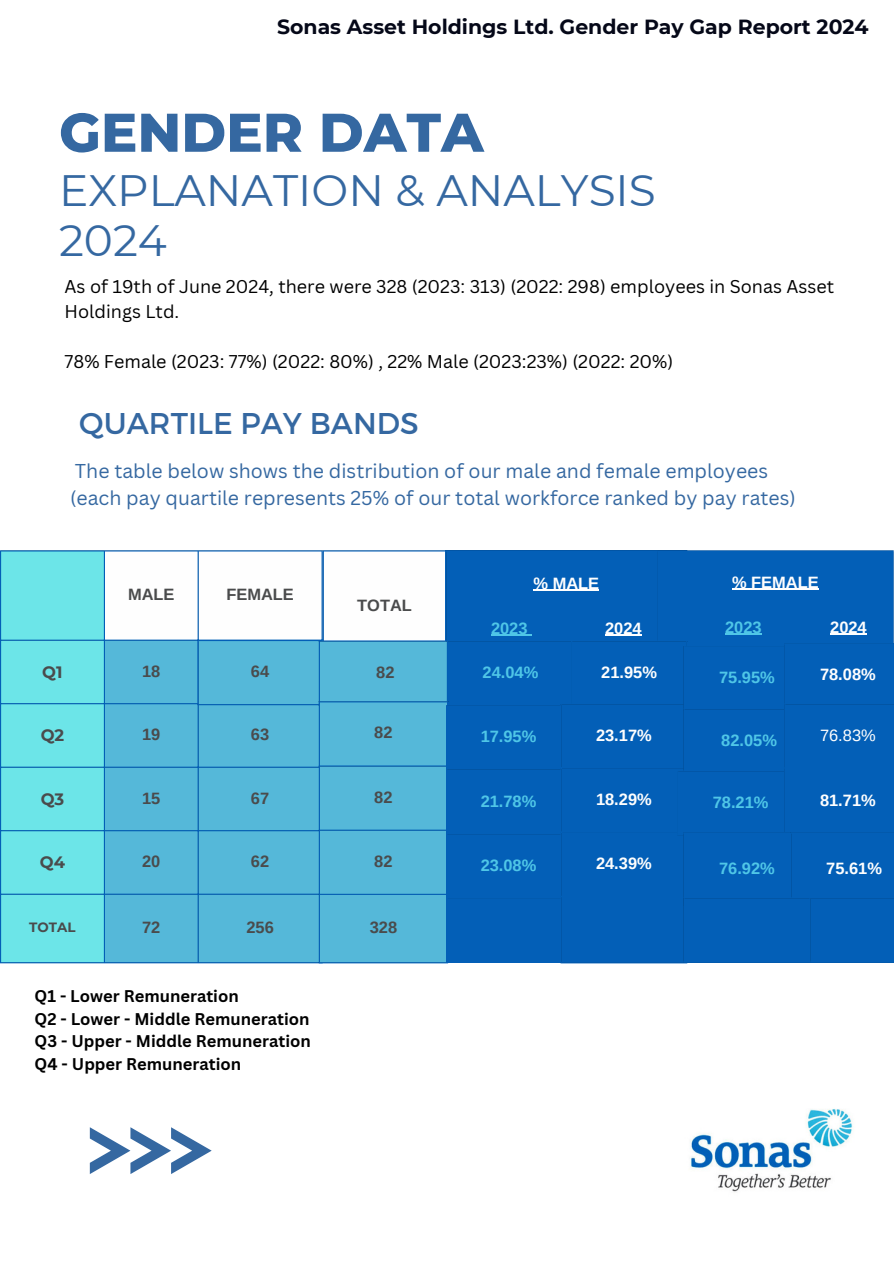
<style>
.page{position:relative;width:894px;height:1264px;background:#fff}
.page>*{position:absolute;margin:0;border:0;box-sizing:border-box;transform-origin:0 0}
.t1{font:800 54.3px "Montserrat";color:#3568a1}
.t2{font:43.8px/50.7px "Montserrat";color:#3568a1}
.t3{font:30px "Montserrat";color:#3568a1}
.t4{font:700 20.4px "Montserrat";color:#050818}
.t5{font:19.5px/27px "Canva Sans";color:#3568a1}
.t6{font:18px/24.8px "Canva Sans";color:#000}
.t7{font:700 16.5px/22.5px "Canva Sans";color:#000}
.t8{font:700 16.5px "Arimo";color:#4fc6e7}
.t9{font:700 16.5px "Arimo";color:#4a4b4c}
.t10{font:700 16.5px "Arimo";color:#fefefe}
.t11{font:700 16.5px "Arimo";color:#fff}
.t12{font:700 16.5px "Montserrat";color:#4a4b4c}
.t13{font:16.5px "Arimo";color:#fff}
.t14{font:700 13.5px "Montserrat";color:#4a4b4c}
</style>
<div class="page">
<svg style="left:90px;top:1127px;width:121px;height:47px"></svg>
<div style="left:657px;top:550px;width:236px;height:110px;background:#035fb7"></div>
<hr style="left:731px;top:588px;width:87px;height:1px;background:#fefefe">
<hr style="left:725px;top:633px;width:36px;height:1px;background:#4fc6e7">
<hr style="left:830px;top:633px;width:36px;height:1px;background:#fefefe">
<svg style="left:0;top:550px;width:686px;height:413px;background:#4ba4d2"></svg>
<hr style="left:560px;top:704px;width:1px;height:258px;background:#035fb7">
<hr style="left:560px;top:703px;width:127px;height:1px;background:#035fb7">
<hr style="left:560px;top:767px;width:127px;height:1px;background:#035fb7">
<hr style="left:560px;top:831px;width:127px;height:1px;background:#035fb7">
<hr style="left:560px;top:895px;width:127px;height:2px;background:#035fb7">
<hr style="left:560px;top:962px;width:127px;height:1px;background:#035fb7">
<img style="left:690px;top:1109px;width:163px;height:83px">
<div style="left:683px;top:646px;width:127px;height:64px;background:#035fb7"></div>
<hr style="left:683px;top:645px;width:127px;height:2px;background:#035fb7">
<div style="left:784px;top:643px;width:109px;height:65px;background:#035fb7"></div>
<hr style="left:893px;top:644px;width:1px;height:63px;background:#035fb7">
<div style="left:683px;top:708px;width:131px;height:65px;background:#035fb7"></div>
<div style="left:784px;top:703px;width:109px;height:65px;background:#035fb7"></div>
<hr style="left:893px;top:704px;width:1px;height:63px;background:#035fb7">
<div style="left:677px;top:770px;width:126px;height:65px;background:#035fb7"></div>
<div style="left:784px;top:767px;width:109px;height:68px;background:#035fb7"></div>
<hr style="left:893px;top:768px;width:1px;height:66px;background:#035fb7">
<div style="left:683px;top:832px;width:127px;height:74px;background:#035fb7"></div>
<div style="left:790px;top:832px;width:103px;height:74px;background:#035fb7"></div>
<hr style="left:893px;top:833px;width:1px;height:72px;background:#035fb7">
<div style="left:784px;top:897px;width:109px;height:65px;background:#035fb7"></div>
<hr style="left:893px;top:898px;width:1px;height:63px;background:#035fb7">
<div style="left:683px;top:897px;width:127px;height:65px;background:#035fb7"></div>
<p class="t4" style="left:277px;top:14px;width:593px">Sonas Asset Holdings Ltd. Gender Pay Gap Report 2024</p>
<p class="t1" style="left:59px;top:99px;width:426px">GENDER DATA</p>
<p class="t2" style="left:59px;top:165px;width:598px">EXPLANATION &amp; ANALYSIS<br>2024</p>
<p class="t6" style="left:65px;top:274px;width:771px">As of 19th of June 2024, there were 328 (2023: 313) (2022: 298) employees in Sonas Asset<br>Holdings Ltd.</p>
<p class="t6" style="left:65px;top:348px;width:610px">78% Female (2023: 77%) (2022: 80%) , 22% Male (2023:23%) (2022: 20%)</p>
<p class="t3" style="left:79px;top:403px;width:341px">QUARTILE PAY BANDS</p>
<p class="t5" style="left:70px;top:457px;width:727px">The table below shows the distribution of our male and female employees (each pay quartile represents 25% of our total workforce ranked by pay rates)</p>
<h3 class="t9" style="left:128px;top:585px;width:48px">MALE</h3>
<h1 class="t9" style="left:226px;top:585px;width:69px">FEMALE</h1>
<p class="t9" style="left:357px;top:596px;width:56px">TOTAL</p>
<p class="t11" style="left:533px;top:573px;width:67px">% MALE</p>
<p class="t8" style="left:491px;top:618px;width:38px">2023</p>
<p class="t11" style="left:605px;top:618px;width:38px">2024</p>
<p class="t12" style="left:42px;top:662px;width:22px">Q1</p>
<p class="t9" style="left:142px;top:661px;width:20px">18</p>
<p class="t9" style="left:251px;top:662px;width:20px">64</p>
<p class="t9" style="left:376px;top:662px;width:20px">82</p>
<p class="t8" style="left:482px;top:662px;width:57px">24.04%</p>
<p class="t10" style="left:601px;top:662px;width:57px">21.95%</p>
<h2 class="t12" style="left:41px;top:725px;width:25px">Q2</h2>
<h4 class="t9" style="left:142px;top:725px;width:20px">19</h4>
<p class="t9" style="left:251px;top:725px;width:20px">63</p>
<p class="t9" style="left:374px;top:723px;width:20px">82</p>
<p class="t8" style="left:480px;top:727px;width:57px">17.95%</p>
<p class="t10" style="left:596px;top:725px;width:57px">23.17%</p>
<p class="t12" style="left:41px;top:788px;width:25px">Q3</p>
<p class="t9" style="left:142px;top:788px;width:20px">15</p>
<p class="t9" style="left:251px;top:788px;width:20px">67</p>
<p class="t9" style="left:374px;top:787px;width:20px">82</p>
<p class="t8" style="left:480px;top:791px;width:57px">21.78%</p>
<p class="t10" style="left:596px;top:789px;width:57px">18.29%</p>
<p class="t12" style="left:40px;top:852px;width:27px">Q4</p>
<p class="t9" style="left:142px;top:852px;width:20px">20</p>
<p class="t9" style="left:251px;top:852px;width:20px">62</p>
<p class="t9" style="left:374px;top:851px;width:20px">82</p>
<p class="t8" style="left:480px;top:855px;width:57px">23.08%</p>
<p class="t10" style="left:596px;top:854px;width:57px">24.39%</p>
<p class="t14" style="left:29px;top:918px;width:48px">TOTAL</p>
<p class="t9" style="left:142px;top:918px;width:20px">72</p>
<p class="t9" style="left:246px;top:918px;width:29px">256</p>
<p class="t9" style="left:369px;top:918px;width:29px">328</p>
<p class="t7" style="left:35px;top:984px;width:278px">Q1 - Lower Remuneration<br>Q2 - Lower - Middle Remuneration<br>Q3 - Upper - Middle Remuneration<br>Q4 - Upper Remuneration</p>
<p class="t10" style="left:731px;top:572px;width:88px">% FEMALE</p>
<p class="t8" style="left:725px;top:617px;width:38px">2023</p>
<p class="t10" style="left:830px;top:617px;width:38px">2024</p>
<p class="t8" style="left:719px;top:668px;width:57px">75.95%</p>
<p class="t11" style="left:819px;top:665px;width:57px">78.08%</p>
<p class="t8" style="left:721px;top:730px;width:57px">82.05%</p>
<p class="t13" style="left:819px;top:725px;width:57px">76.83%</p>
<p class="t8" style="left:712px;top:792px;width:57px">78.21%</p>
<p class="t11" style="left:819px;top:791px;width:57px">81.71%</p>
<h5 class="t8" style="left:719px;top:859px;width:57px">76.92%</h5>
<p class="t11" style="left:826px;top:859px;width:57px">75.61%</p>
</div>
